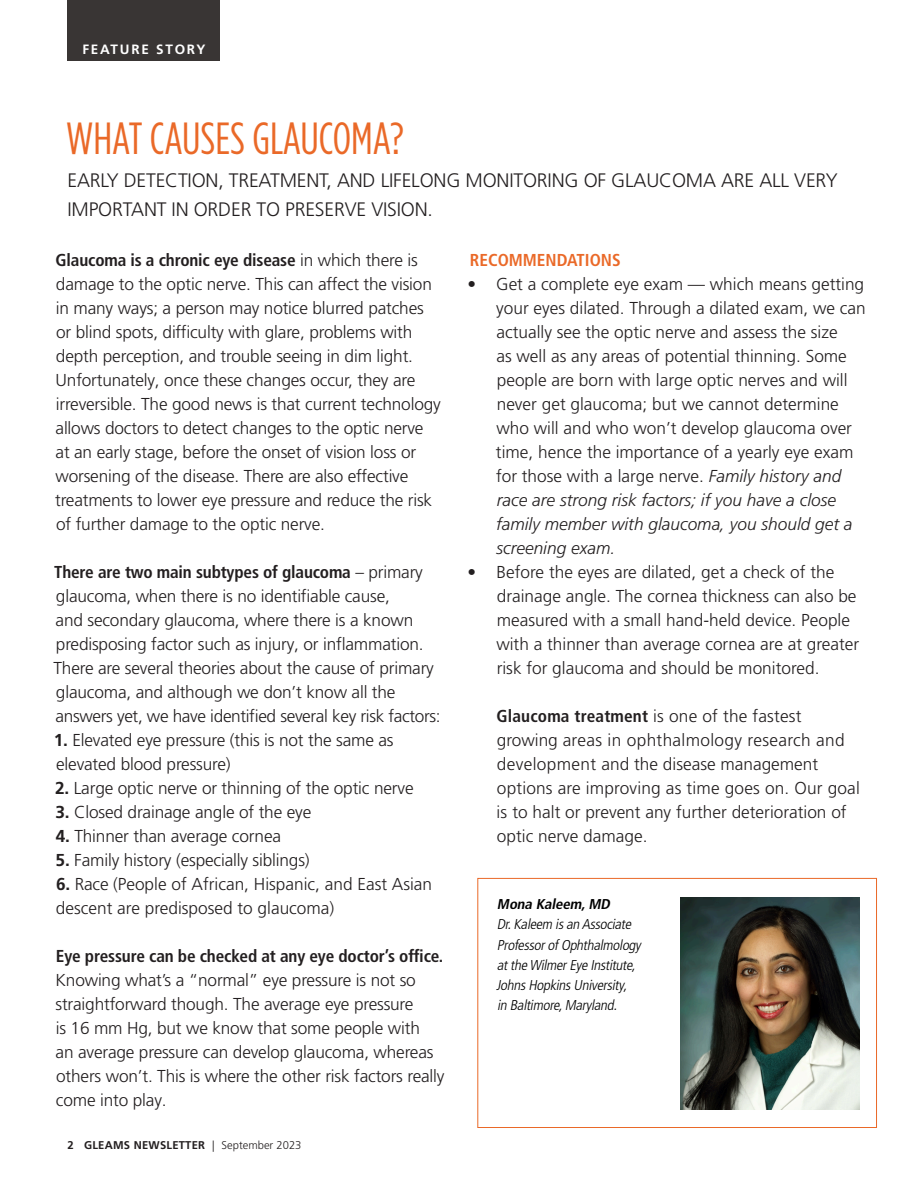
<style>
.page{position:relative;width:918px;height:1188px;background:#fff}
.page>*{position:absolute;margin:0;border:0;box-sizing:border-box;transform-origin:0 0}
.t1{font:45px "Gotham Condensed";color:#ea6928}
.t2{font:300 19.5px/28.5px "Frutiger LT Pro";letter-spacing:-.01em;color:#231f20}
.t3{font:300 17.25px/24px "Frutiger LT Pro";letter-spacing:-.01em;color:#231f20}
.t4{font:700 condensed 17.25px "Frutiger LT Pro";letter-spacing:-.01em;color:#231f20}
.t5{font:700 condensed 17.25px "Frutiger LT Pro";color:#ea6928}
.t6{font:italic 300 condensed 14.25px/20.2px "Frutiger LT Pro";color:#000001;scale:1.05 1}
.t7{font:italic 700 condensed 14.25px "Frutiger LT Pro";color:#000001;scale:1.05 1}
.t8{font:700 13.5px "Frutiger LT Pro";letter-spacing:.13em;color:#fff}
.t9{font:700 11.25px "Frutiger LT Pro";letter-spacing:.02em;color:#231f20}
.s1{font-style:italic}
.s2{font-weight:700;font-stretch:condensed}
.s3{font-weight:700}
.s4{font-weight:300}
</style>
<div class="page">
<div style="left:477px;top:878px;width:400px;height:250px;border:1px solid #ea6928"></div>
<div style="left:68px;top:0;width:152px;height:61px;background:#393534"></div>
<img style="left:680px;top:897px;width:180px;height:212px">
<p class="t8" style="left:82px;top:41px;width:125px">FEATURE STORY</p>
<h1 class="t1" style="left:66px;top:113px;width:339px">WHAT CAUSES GLAUCOMA?</h1>
<p class="t2" style="left:67px;top:167px;width:772px">EARLY DETECTION, TREATMENT, AND LIFELONG MONITORING OF GLAUCOMA ARE ALL VERY<br>IMPORTANT IN ORDER TO PRESERVE VISION.</p>
<p class="t5" style="left:470px;top:249px;width:152px">RECOMMENDATIONS</p>
<p class="t3" style="left:496px;top:272px;width:371px;text-indent:-29px">• Get a complete eye exam — which means getting your eyes dilated. Through a dilated exam, we can actually see the optic nerve and assess the size<br>as well as any areas of potential thinning. Some people are born with large optic nerves and will never get glaucoma; but we cannot determine who will and who won’t develop glaucoma over time, hence the importance of a yearly eye exam for those with a large nerve. <span class="s1">Family history and race are strong risk factors; if you have a close family member with glaucoma, you should get a screening exam.</span></p>
<p class="t3" style="left:496px;top:560px;width:364px;text-indent:-29px">• Before the eyes are dilated, get a check of the drainage angle. The cornea thickness can also be measured with a small hand-held device. People with a thinner than average cornea are at greater risk for glaucoma and should be monitored.</p>
<p class="t3" style="left:497px;top:704px;width:365px"><span class="s2">Glaucoma treatment</span> is one of the fastest growing areas in ophthalmology research and development and the disease management options are improving as time goes on. Our goal is to halt or prevent any further deterioration of optic nerve damage.</p>
<p class="t3" style="left:55px;top:248px;width:387px"><span class="s2">Glaucoma is a chronic eye disease</span> in which there is damage to the optic nerve. This can affect the vision in many ways; a person may notice blurred patches or blind spots, difficulty with glare, problems with depth perception, and trouble seeing in dim light.<br>Unfortunately, once these changes occur, they are irreversible. The good news is that current technology allows doctors to detect changes to the optic nerve at an early stage, before the onset of vision loss or worsening of the disease. There are also effective treatments to lower eye pressure and reduce the risk of further damage to the optic nerve.</p>
<p class="t3" style="left:54px;top:560px;width:389px"><span class="s2">There are two main subtypes of glaucoma</span> – primary glaucoma, when there is no identifiable cause,<br>and secondary glaucoma, where there is a known predisposing factor such as injury, or inflammation.<br>There are several theories about the cause of primary glaucoma, and although we don’t know all the answers yet, we have identified several key risk factors:</p>
<p class="t3" style="left:54px;top:728px;width:341px"><span class="s3">1.</span> Elevated eye pressure (this is not the same as elevated blood pressure)</p>
<p class="t3" style="left:55px;top:776px;width:360px"><span class="s3">2.</span> Large optic nerve or thinning of the optic nerve</p>
<p class="t3" style="left:55px;top:800px;width:257px"><span class="s3">3.</span> Closed drainage angle of the eye</p>
<p class="t3" style="left:56px;top:824px;width:227px"><span class="s3">4.</span> Thinner than average cornea</p>
<p class="t3" style="left:56px;top:848px;width:256px"><span class="s3">5.</span> Family history (especially siblings)</p>
<p class="t3" style="left:56px;top:872px;width:378px"><span class="s3">6.</span> Race (People of African, Hispanic, and East Asian descent are predisposed to glaucoma)</p>
<p class="t4" style="left:56px;top:945px;width:389px">Eye pressure can be checked at any eye doctor’s office.</p>
<p class="t3" style="left:55px;top:968px;width:391px">Knowing what’s a “normal” eye pressure is not so straightforward though. The average eye pressure<br>is 16 mm Hg, but we know that some people with<br>an average pressure can develop glaucoma, whereas others won’t. This is where the other risk factors really come into play.</p>
<p class="t7" style="left:497px;top:896px;width:112px">Mona Kaleem,MD</p>
<p class="t6" style="left:496px;top:915px;width:142px">Dr.Kaleem isan Associate<br>ProfessorofOphthalmology atthe WilmerEye Institute,<br>JohnsHopkinsUniversity, in Baltimore,Maryland.</p>
<p class="t9" style="left:68px;top:1139px;width:236px">2 GLEAMS NEWSLETTER <span class="s4">| September 2023</span></p>
</div>
